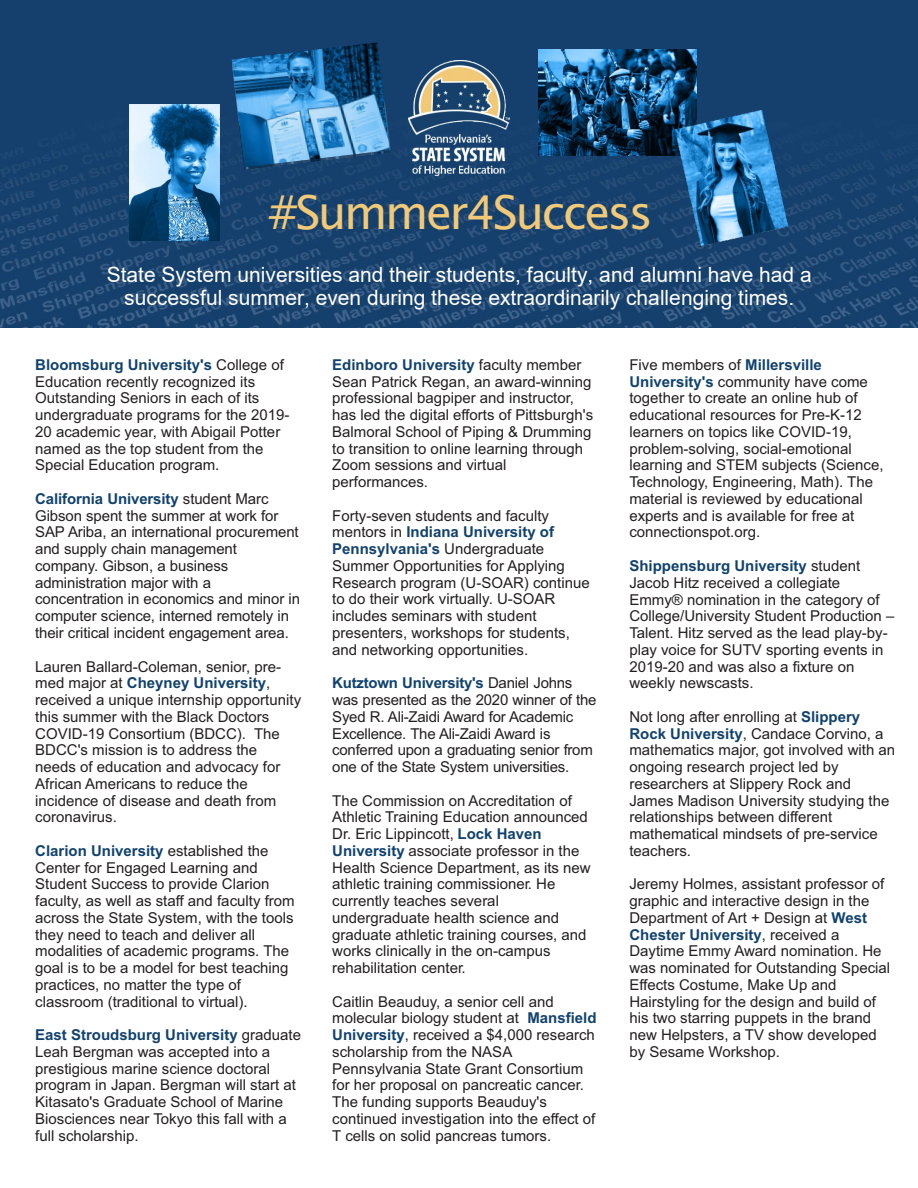
<style>
.page{position:relative;width:918px;height:1188px;background:#fff}
.page>*{position:absolute;margin:0;border:0;box-sizing:border-box;transform-origin:0 0}
.t1{font:46.5px "Lucida Sans";letter-spacing:-.055em;color:#f2c977}
.t2{font:21px/23.4px "Arial";color:#fff;text-align:center}
.t3{font:15px/16.8px "Arial";color:#231f20}
.s1{font-weight:700;color:#11426e}
</style>
<div class="page">
<img style="left:0;top:0;width:918px;height:327px">
<img style="left:408px;top:60px;width:102px;height:115px">
<img style="left:223px;top:36px;width:176px;height:133px">
<img style="left:538px;top:49px;width:158px;height:106px">
<img style="left:675px;top:110px;width:113px;height:136px">
<img style="left:130px;top:105px;width:90px;height:135px">
<h1 class="t1" style="left:268px;top:193px;width:386px">#Summer4Success</h1>
<h2 class="t2" style="left:107px;top:263px;width:707px">State System universities and their students, faculty, and alumni have had a successful summer, even during these extraordinarily challenging times.</h2>
<p class="t3" style="left:35px;top:358px;width:256px"><span class="s1">Bloomsburg University's</span> College of Education recently recognized its Outstanding Seniors in each of its undergraduate programs for the 2019- 20 academic year, with Abigail Potter named as the top student from the Special Education program.</p>
<p class="t3" style="left:35px;top:492px;width:266px"><span class="s1">California University</span> student Marc Gibson spent the summer at work for SAP Ariba, an international procurement and supply chain management company. Gibson, a business administration major with a concentration in economics and minor in computer science, interned remotely in their critical incident engagement area.</p>
<p class="t3" style="left:35px;top:659px;width:267px">Lauren Ballard-Coleman, senior, pre&shy;med major at <span class="s1">Cheyney University</span>, received a unique internship opportunity this summer with the Black Doctors COVID-19 Consortium (BDCC). The BDCC's mission is to address the needs of education and advocacy for African Americans to reduce the incidence of disease and death from coronavirus.</p>
<p class="t3" style="left:35px;top:844px;width:261px"><span class="s1">Clarion University</span> established the Center for Engaged Learning and Student Success to provide Clarion faculty, as well as staff and faculty from across the State System, with the tools they need to teach and deliver all modalities of academic programs. The goal is to be a model for best teaching practices, no matter the type of classroom (traditional to virtual).</p>
<p class="t3" style="left:35px;top:1028px;width:267px"><span class="s1">East Stroudsburg University</span> graduate Leah Bergman was accepted into a prestigious marine science doctoral program in Japan. Bergman will start at Kitasato's Graduate School of Marine Biosciences near Tokyo this fall with a full scholarship.</p>
<p class="t3" style="left:332px;top:358px;width:262px"><span class="s1">Edinboro University</span> faculty member Sean Patrick Regan, an award-winning professional bagpiper and instructor, has led the digital efforts of Pittsburgh's Balmoral School of Piping &amp; Drumming to transition to online learning through Zoom sessions and virtual performances.</p>
<p class="t3" style="left:332px;top:508px;width:259px">Forty-seven students and faculty mentors in <span class="s1">Indiana University of Pennsylvania's</span> Undergraduate Summer Opportunities for Applying Research program (U-SOAR) continue to do their work virtually. U-SOAR includes seminars with student presenters, workshops for students, and networking opportunities.</p>
<p class="t3" style="left:332px;top:676px;width:266px"><span class="s1">Kutztown University's</span> Daniel Johns was presented as the 2020 winner of the Syed R. Ali-Zaidi Award for Academic Excellence. The Ali-Zaidi Award is conferred upon a graduating senior from one of the State System universities.</p>
<p class="t3" style="left:332px;top:793px;width:260px">The Commission on Accreditation of Athletic Training Education announced Dr. Eric Lippincott, <span class="s1">Lock Haven University</span> associate professor in the Health Science Department, as its new athletic training commissioner. He currently teaches several undergraduate health science and graduate athletic training courses, and works clinically in the on-campus rehabilitation center.</p>
<p class="t3" style="left:332px;top:994px;width:266px">Caitlin Beauduy, a senior cell and molecular biology student at <span class="s1">Mansfield University</span>, received a $4,000 research scholarship from the NASA Pennsylvania State Grant Consortium for her proposal on pancreatic cancer.<br>The funding supports Beauduy's continued investigation into the effect of T cells on solid pancreas tumors.</p>
<p class="t3" style="left:629px;top:358px;width:256px">Five members of <span class="s1">Millersville University's</span> community have come together to create an online hub of educational resources for Pre-K-12 learners on topics like COVID-19, problem-solving, social-emotional learning and STEM subjects (Science, Technology, Engineering, Math). The material is reviewed by educational experts and is available for free at connectionspot.org.</p>
<p class="t3" style="left:629px;top:559px;width:267px"><span class="s1">Shippensburg University</span> student Jacob Hitz received a collegiate Emmy® nomination in the category of College/University Student Production – Talent. Hitz served as the lead play-by&shy;play voice for SUTV sporting events in 2019-20 and was also a fixture on weekly newscasts.</p>
<p class="t3" style="left:629px;top:710px;width:267px">Not long after enrolling at <span class="s1">Slippery Rock University</span>, Candace Corvino, a mathematics major, got involved with an ongoing research project led by researchers at Slippery Rock and James Madison University studying the relationships between different mathematical mindsets of pre-service teachers.</p>
<p class="t3" style="left:629px;top:877px;width:262px">Jeremy Holmes, assistant professor of graphic and interactive design in the Department of Art + Design at <span class="s1">West Chester University</span>, received a Daytime Emmy Award nomination. He was nominated for Outstanding Special Effects Costume, Make Up and Hairstyling for the design and build of his two starring puppets in the brand new Helpsters, a TV show developed by Sesame Workshop.</p>
</div>
